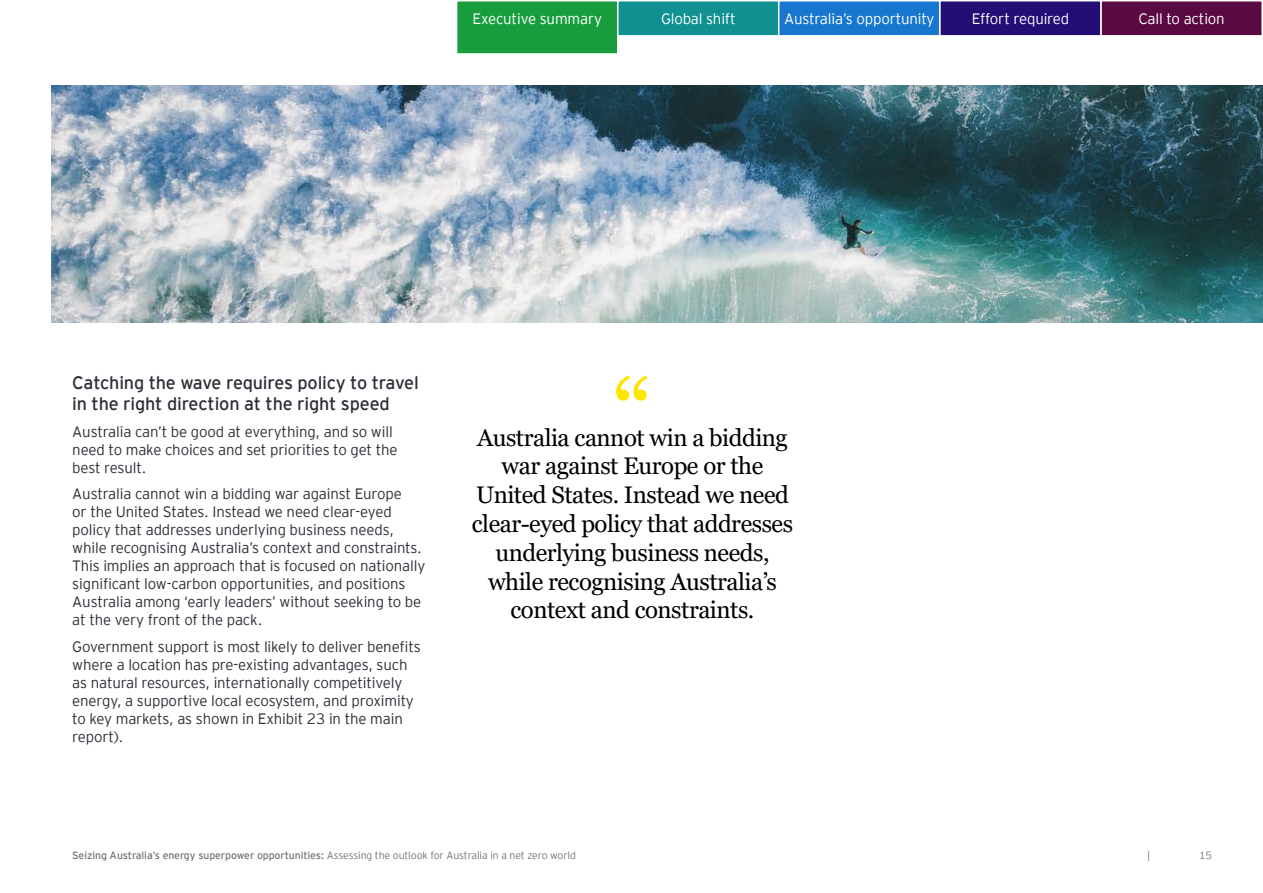
<style>
.page{position:relative;width:1263px;height:893px;background:#fff}
.page>*{position:absolute;margin:0;border:0;box-sizing:border-box;transform-origin:0 0}
.t1{font:96px "Georgia Pro";color:#ffe600}
.t2{font:24px/28.8px "Georgia Pro";letter-spacing:-.02em;color:#000;text-align:center}
.t3{font:18px/21.6px "EY Interstate";letter-spacing:-.01em;color:#2e2e38}
.t4{font:300 15px/18px "EY Interstate";letter-spacing:-.01em;color:#2e2e38}
.t5{font:300 15px "EY Interstate";letter-spacing:-.01em;color:#fff}
.t6{font:10.5px "EY Interstate";letter-spacing:-.01em;color:#747480}
.t7{font:300 10.5px "EY Interstate";color:#747480}
.s1{font-weight:300}
</style>
<div class="page">
<div style="left:456px;top:0;width:162px;height:55px;background:#189d3e;border:2px solid #fff"></div>
<div style="left:617px;top:0;width:163px;height:37px;background:#109090;border:2px solid #fff"></div>
<div style="left:778px;top:0;width:163px;height:37px;background:#1777cf;border:2px solid #fff"></div>
<div style="left:939px;top:0;width:163px;height:37px;background:#240d75;border:2px solid #fff"></div>
<div style="left:1100px;top:0;width:163px;height:37px;background:#5a0a42;border:2px solid #fff"></div>
<img style="left:51px;top:85px;width:1212px;height:238px">
<p class="t5" style="left:472px;top:8px;width:131px">Executive summary</p>
<p class="t5" style="left:661px;top:8px;width:76px">Global shift</p>
<p class="t5" style="left:784px;top:8px;width:152px">Australia’s opportunity</p>
<p class="t5" style="left:972px;top:8px;width:99px">Effort required</p>
<p class="t5" style="left:1138px;top:8px;width:88px">Call to action</p>
<p class="t3" style="left:72px;top:370px;width:348px">Catching the wave requires policy to travel in the right direction at the right speed</p>
<p class="t4" style="left:72px;top:421px;width:327px">Australia can’t be good at everything, and so will need to make choices and set priorities to get the best result.</p>
<p class="t4" style="left:72px;top:484px;width:354px">Australia cannot win a bidding war against Europe<br>or the United States. Instead we need clear-eyed policy that addresses underlying business needs, while recognising Australia’s context and constraints.<br>This implies an approach that is focused on nationally significant low-carbon opportunities, and positions Australia among ‘early leaders’ without seeking to be at the very front of the pack.</p>
<p class="t4" style="left:72px;top:636px;width:350px">Government support is most likely to deliver benefits where a location has pre-existing advantages, such as natural resources, internationally competitively energy, a supportive local ecosystem, and proximity to key markets, as shown in Exhibit 23 in the main report).</p>
<h1 class="t1" style="left:612px;top:359px;width:41px">“</h1>
<h2 class="t2" style="left:472px;top:424px;width:323px">Australia cannot win a bidding war against Europe or the<br>United States. Instead we need clear-eyed policy that addresses underlying business needs, while recognising Australia’s context and constraints.</h2>
<p class="t6" style="left:72px;top:847px;width:505px">Seizing Australia’s energy superpower opportunities: <span class="s1">Assessing the outlook for Australia in a net zero world</span></p>
<p class="t7" style="left:1147px;top:847px;width:5px">|</p>
<p class="t7" style="left:1199px;top:847px;width:14px">15</p>
</div>
